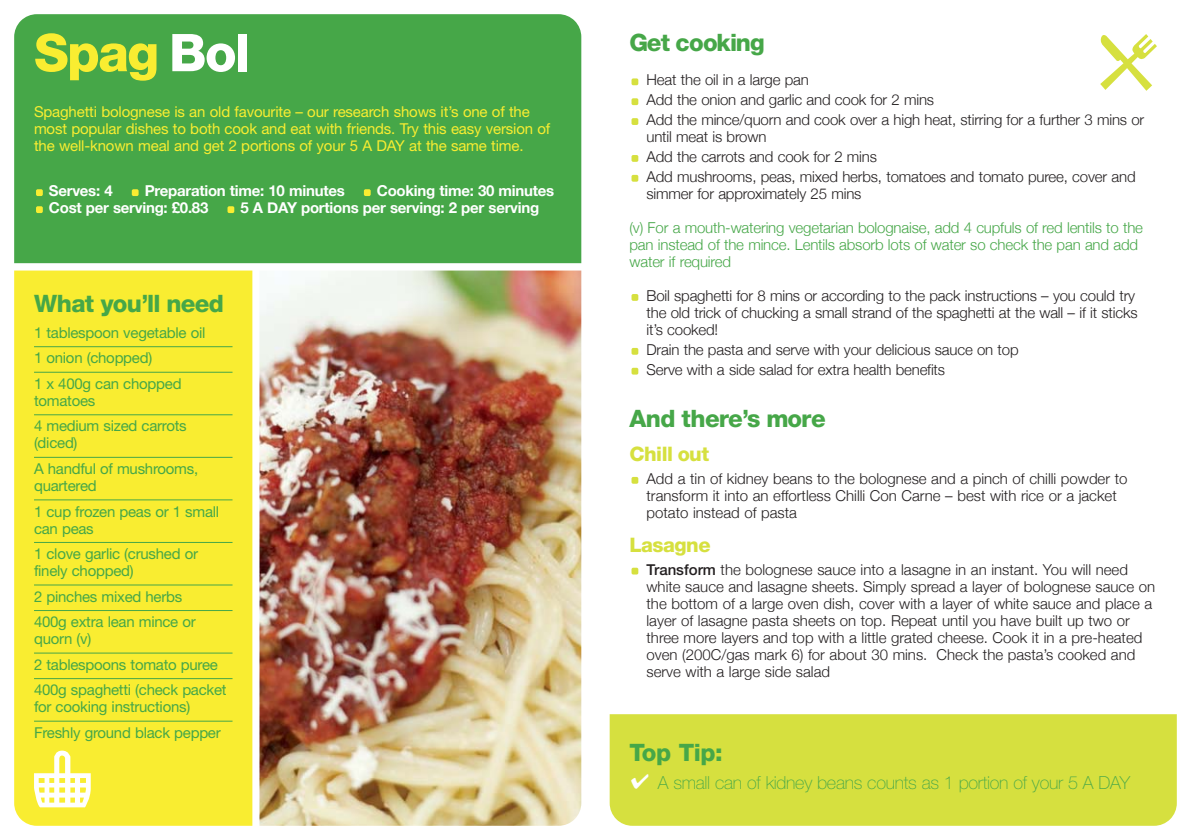
<style>
.page{position:relative;width:1191px;height:840px;background:#fff}
.page>*{position:absolute;margin:0;border:0;box-sizing:border-box;transform-origin:0 0}
.t1{font:800 52px "Helvetica Neue";letter-spacing:-.03em;color:#f9ed31}
.t2{font:800 24px "Helvetica Neue";letter-spacing:-.03em;color:#46a748}
.t3{font:800 20px "Helvetica Neue";letter-spacing:-.025em;color:#d6e03f}
.t4{font:100 18px "Helvetica Neue";letter-spacing:-.015em;color:#46a748}
.t5{font:300 15px/17px "Helvetica Neue";color:#231f20}
.t6{font:15px/25.6px "Helvetica Neue";letter-spacing:-.015em;color:#46a748}
.t7{font:15px/17px "Helvetica Neue";letter-spacing:-.01em;color:#f9ed31}
.t8{font:300 15px/17px "Helvetica Neue";letter-spacing:-.01em;color:#46a748}
.t9{font:700 15px "Helvetica Neue";letter-spacing:-.015em;color:#fff}
.s1{color:#fff}
.s2{font-weight:500}
</style>
<div class="page">
<div style="left:14px;top:14px;width:567px;height:249px;background:#46a748"></div>
<div style="left:14px;top:270px;width:238px;height:555px;background:#f9ed31"></div>
<svg style="left:34px;top:750px;width:57px;height:56px"></svg>
<img style="left:259px;top:270px;width:322px;height:555px">
<div style="left:227px;top:206px;width:7px;height:7px;background:#f9ed31;border-radius:2px"></div>
<div style="left:36px;top:206px;width:7px;height:7px;background:#f9ed31;border-radius:2px"></div>
<div style="left:364px;top:189px;width:7px;height:7px;background:#f9ed31;border-radius:2px"></div>
<div style="left:132px;top:189px;width:7px;height:7px;background:#f9ed31;border-radius:2px"></div>
<div style="left:36px;top:189px;width:7px;height:7px;background:#f9ed31;border-radius:2px"></div>
<hr style="left:34px;top:346px;width:198px;height:1px;background:#46a748">
<hr style="left:34px;top:371px;width:198px;height:1px;background:#46a748">
<hr style="left:34px;top:414px;width:198px;height:1px;background:#46a748">
<hr style="left:34px;top:456px;width:198px;height:1px;background:#46a748">
<hr style="left:34px;top:499px;width:198px;height:1px;background:#46a748">
<hr style="left:34px;top:541px;width:198px;height:1px;background:#46a748">
<hr style="left:34px;top:584px;width:198px;height:1px;background:#46a748">
<hr style="left:34px;top:609px;width:198px;height:1px;background:#46a748">
<hr style="left:34px;top:652px;width:198px;height:1px;background:#46a748">
<hr style="left:34px;top:677px;width:198px;height:1px;background:#46a748">
<hr style="left:34px;top:720px;width:198px;height:1px;background:#46a748">
<div style="left:631px;top:567px;width:7px;height:7px;background:#d6e03f;border-radius:2px"></div>
<div style="left:631px;top:476px;width:7px;height:7px;background:#d6e03f;border-radius:2px"></div>
<div style="left:631px;top:367px;width:7px;height:7px;background:#d6e03f;border-radius:2px"></div>
<div style="left:631px;top:348px;width:7px;height:6px;background:#d6e03f;border-radius:2px"></div>
<div style="left:631px;top:294px;width:7px;height:7px;background:#d6e03f;border-radius:2px"></div>
<div style="left:631px;top:175px;width:7px;height:6px;background:#d6e03f;border-radius:2px"></div>
<div style="left:631px;top:155px;width:7px;height:7px;background:#d6e03f;border-radius:2px"></div>
<div style="left:631px;top:118px;width:7px;height:7px;background:#d6e03f;border-radius:2px"></div>
<div style="left:631px;top:98px;width:7px;height:7px;background:#d6e03f;border-radius:2px"></div>
<div style="left:631px;top:78px;width:7px;height:7px;background:#d6e03f;border-radius:2px"></div>
<svg style="left:1100px;top:34px;width:57px;height:57px"></svg>
<div style="left:609px;top:714px;width:567px;height:111px;background:#d6e03f"></div>
<h1 class="t1" style="left:34px;top:34px;width:218px">Spag <span class="s1">Bol</span></h1>
<p class="t7" style="left:34px;top:104px;width:518px">Spaghetti bolognese is an old favourite – our research shows it’s one of the most popular dishes to both cook and eat with friends. Try this easy version of the well-known meal and get 2 portions of your 5 A DAY at the same time.</p>
<p class="t9" style="left:49px;top:181px;width:65px">Serves: 4</p>
<p class="t9" style="left:145px;top:181px;width:202px">Preparation time: 10 minutes</p>
<p class="t9" style="left:377px;top:181px;width:179px">Cooking time: 30 minutes</p>
<p class="t9" style="left:49px;top:198px;width:161px">Cost per serving: £0.83</p>
<p class="t9" style="left:240px;top:198px;width:300px">5 A DAY portions per serving: 2 per serving</p>
<h2 class="t2" style="left:34px;top:295px;width:191px">What you’ll need</h2>
<p class="t6" style="left:34px;top:321px;width:173px">1 tablespoon vegetable oil<br>1 onion (chopped)<br>1 x 400g can chopped</p>
<p class="t6" style="left:34px;top:389px;width:154px">tomatoes<br>4 medium sized carrots</p>
<p class="t6" style="left:34px;top:431px;width:166px">(diced)<br>A handful of mushrooms,</p>
<p class="t6" style="left:34px;top:474px;width:187px">quartered<br>1 cup frozen peas or 1 small</p>
<p class="t6" style="left:34px;top:516px;width:165px">can peas<br>1 clove garlic (crushed or</p>
<p class="t6" style="left:34px;top:559px;width:163px">finely chopped)<br>2 pinches mixed herbs<br>400g extra lean mince or</p>
<p class="t6" style="left:34px;top:627px;width:194px">quorn (v)<br>2 tablespoons tomato puree<br>400g spaghetti (check packet</p>
<p class="t6" style="left:34px;top:695px;width:188px">for cooking instructions)<br>Freshly ground black pepper</p>
<h2 class="t2" style="left:629px;top:34px;width:137px">Get cooking</h2>
<p class="t5" style="left:646px;top:70px;width:499px;line-height:19.8px">Heat the oil in a large pan<br>Add the onion and garlic and cook for 2 mins<br>Add the mince/quorn and cook over a high heat, stirring for a further 3 mins or</p>
<p class="t5" style="left:646px;top:126px;width:490px;line-height:19.8px">until meat is brown<br>Add the carrots and cook for 2 mins<br>Add mushrooms, peas, mixed herbs, tomatoes and tomato puree, cover and</p>
<p class="t5" style="left:646px;top:184px;width:216px">simmer for approximately 25 mins</p>
<p class="t8" style="left:629px;top:218px;width:515px">(v) For a mouth-watering vegetarian bolognaise, add 4 cupfuls of red lentils to the pan instead of the mince. Lentils absorb lots of water so check the pan and add water if required</p>
<p class="t5" style="left:646px;top:286px;width:492px">Boil spaghetti for 8 mins or according to the pack instructions – you could try the old trick of chucking a small strand of the spaghetti at the wall – if it sticks it’s cooked!</p>
<p class="t5" style="left:646px;top:339px;width:373px;line-height:19.8px">Drain the pasta and serve with your delicious sauce on top<br>Serve with a side salad for extra health benefits</p>
<h2 class="t2" style="left:629px;top:409px;width:198px">And there’s more</h2>
<h3 class="t3" style="left:629px;top:446px;width:81px">Chill out</h3>
<p class="t5" style="left:646px;top:469px;width:482px">Add a tin of kidney beans to the bolognese and a pinch of chilli powder to transform it into an effortless Chilli Con Carne – best with rice or a jacket potato instead of pasta</p>
<h3 class="t3" style="left:629px;top:537px;width:83px">Lasagne</h3>
<p class="t5" style="left:646px;top:560px;width:510px"><span class="s2">Transform</span> the bolognese sauce into a lasagne in an instant. You will need white sauce and lasagne sheets. Simply spread a layer of bolognese sauce on the bottom of a large oven dish, cover with a layer of white sauce and place a layer of lasagne pasta sheets on top. Repeat until you have built up two or three more layers and top with a little grated cheese. Cook it in a pre-heated oven (200C/gas mark 6) for about 30 mins. Check the pasta’s cooked and serve with a large side salad</p>
<h2 class="t2" style="left:629px;top:743px;width:95px">Top Tip:</h2>
<p class="t4" style="left:629px;top:775px;width:502px"><span class="s1">◊</span> A small can of kidney beans counts as 1 portion of your 5 A DAY</p>
</div>
